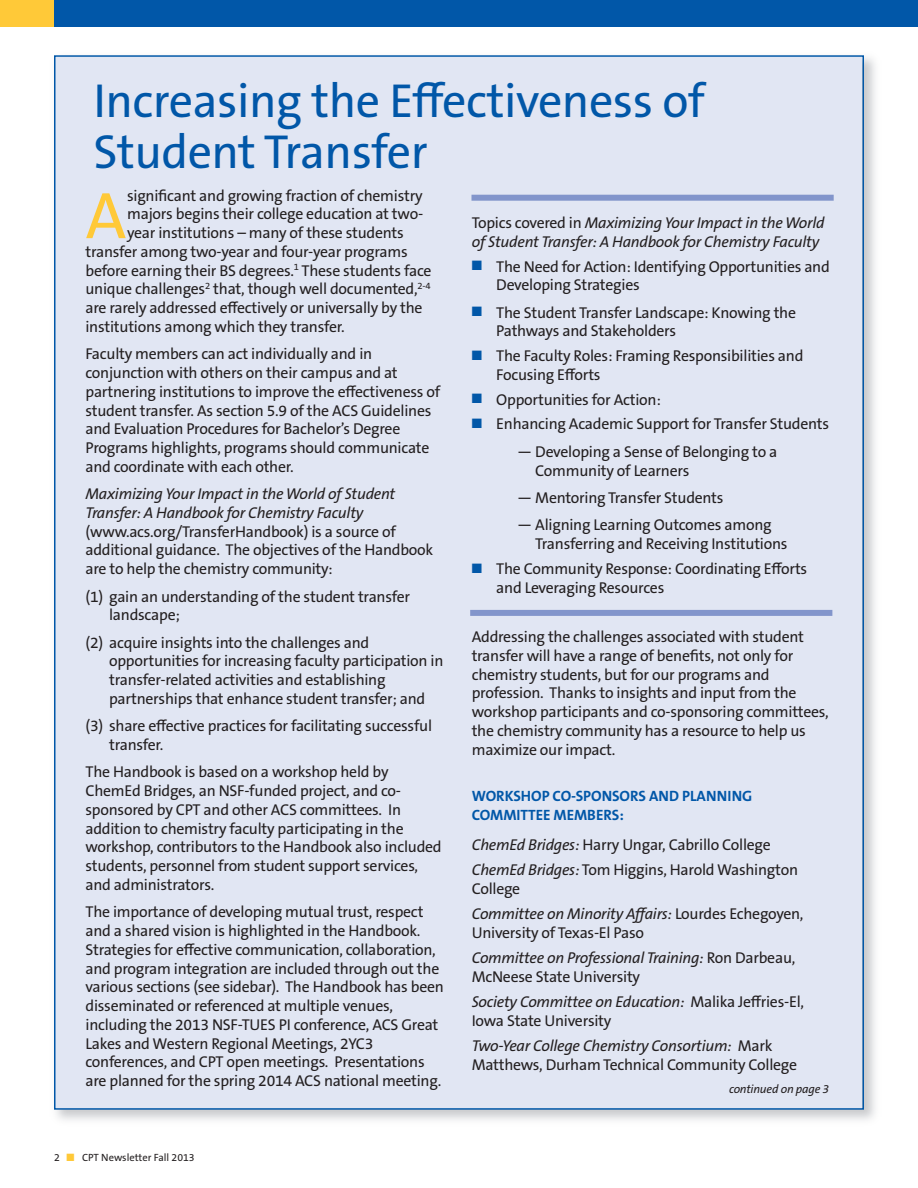
<style>
.page{position:relative;width:918px;height:1188px;background:#fff}
.page>*{position:absolute;margin:0;border:0;box-sizing:border-box;transform-origin:0 0}
.t1{font:66.45px "The Sans ACS W5 Plain";color:#ffc938}
.t2{font:48px/51px "The Sans ACS W5 Plain";letter-spacing:-.01em;color:#0157a8}
.t3{font:15.75px/18.8px "The Sans ACS W5 Plain";letter-spacing:-.015em;color:#231f20}
.t4{font:italic 15.75px/18.8px "The Sans ACS W5 Plain";letter-spacing:-.015em;color:#231f20}
.t5{font:700 15px/18.8px "The Sans ACS W7";color:#0157a8}
.t6{font:italic 12px "The Sans ACS W5 Plain";letter-spacing:-.015em;color:#231f20}
.t7{font:10.5px "The Sans ACS W5 Plain";color:#231f20}
.s1{font-style:normal}
.s2{color:#0157a8}
.s3{font-style:italic}
.s4{color:#ffc938}
</style>
<div class="page">
<div style="left:56px;top:57px;width:806px;height:1051px;background:#e1e6f3"></div>
<div style="left:54px;top:0;width:864px;height:27px;background:#0157a8"></div>
<div style="left:0;top:0;width:54px;height:27px;background:#ffc938"></div>
<div style="left:471px;top:195px;width:363px;height:6px;background:#8295cb"></div>
<div style="left:470px;top:610px;width:362px;height:6px;background:#8295cb"></div>
<h2 class="t2" style="left:94px;top:79px;width:613px">Increasing the Effectiveness of<br>Student Transfer</h2>
<h1 class="t1" style="left:86px;top:190px;width:42px">A</h1>
<p class="t3" style="left:127px;top:187px;width:297px">signi cant and growing fraction of chemistry</p>
<p class="t3" style="left:127px;top:206px;width:298px">majors begins their college education at two-</p>
<p class="t3" style="left:127px;top:225px;width:278px">year institutions – many of these students</p>
<p class="t3" style="left:85px;top:244px;width:324px">transfer among two-year and four-year programs</p>
<p class="t3" style="left:85px;top:262px;width:348px">before earning their BS degrees.<sup>1</sup> These students face</p>
<p class="t3" style="left:85px;top:281px;width:347px">unique challenges<sup>2</sup> that, though well documented,<sup>2-4</sup></p>
<p class="t3" style="left:86px;top:300px;width:339px">are rarely addressed effectively or universally by the</p>
<p class="t3" style="left:85px;top:319px;width:261px">institutions among which they transfer.</p>
<p class="t3" style="left:85px;top:346px;width:356px">Faculty members can act individually and in conjunction with others on their campus and at partnering institutions to improve the effectiveness of student transfer. As section 5.9 of the ACS Guidelines and Evaluation Procedures for Bachelor’s Degree Programs highlights, programs should communicate and coordinate with each other.</p>
<p class="t4" style="left:85px;top:486px;width:311px">Maximizing Your Impact in the World of Student<br>Transfer: A Handbook for Chemistry Faculty</p>
<p class="t3" style="left:85px;top:524px;width:349px">(www.acs.org/TransferHandbook) is a source of additional guidance. The objectives of the Handbook are to help the chemistry community:</p>
<p class="t3" style="left:109px;top:588px;width:302px;text-indent:-24px">(1) gain an understanding of the student transfer landscape;</p>
<p class="t3" style="left:109px;top:635px;width:336px;text-indent:-24px">(2) acquire insights into the challenges and opportunities for increasing faculty participation in transfer-related activities and establishing partnerships that enhance student transfer; and</p>
<p class="t3" style="left:109px;top:718px;width:325px;text-indent:-24px">(3) share effective practices for facilitating successful transfer.</p>
<p class="t3" style="left:85px;top:764px;width:358px">The Handbook is based on a workshop held by ChemEd Bridges, an NSF-funded project, and co&shy;sponsored by CPT and other ACS committees. In addition to chemistry faculty participating in the workshop, contributors to the Handbook also included students, personnel from student support services, and administrators.</p>
<p class="t3" style="left:86px;top:904px;width:360px">The importance of developing mutual trust, respect and a shared vision is highlighted in the Handbook.<br>Strategies for effective communication, collaboration, and program integration are included through out the various sections (see sidebar). The Handbook has been disseminated or referenced at multiple venues, including the 2013 NSF-TUES PI conference, ACS Great Lakes and Western Regional Meetings, 2YC3 conferences, and CPT open meetings. Presentations are planned for the spring 2014 ACS national meeting.</p>
<p class="t4" style="left:472px;top:215px;width:354px"><span class="s1">Topics covered in</span> Maximizing Your Impact in the World of Student Transfer: A Handbook for Chemistry Faculty</p>
<p class="t3" style="left:496px;top:258px;width:335px;text-indent:-25px"><span class="s2">■</span> The Need for Action: Identifying Opportunities and<br>Developing Strategies</p>
<p class="t3" style="left:496px;top:305px;width:301px;text-indent:-25px"><span class="s2">■</span> The Student Transfer Landscape: Knowing the<br>Pathways and Stakeholders</p>
<p class="t3" style="left:496px;top:348px;width:309px;text-indent:-25px"><span class="s2">■</span> The Faculty Roles: Framing Responsibilities and<br>Focusing Efforts</p>
<p class="t3" style="left:472px;top:392px;width:191px"><span class="s2">■</span> Opportunities for Action:</p>
<p class="t3" style="left:472px;top:416px;width:359px"><span class="s2">■</span> Enhancing Academic Support for Transfer Students</p>
<p class="t3" style="left:535px;top:444px;width:244px;text-indent:-19px">— Developing a Sense of Belonging to a<br>Community of Learners</p>
<p class="t3" style="left:517px;top:490px;width:208px">— Mentoring Transfer Students</p>
<p class="t3" style="left:535px;top:517px;width:254px;text-indent:-19px">— Aligning Learning Outcomes among<br>Transferring and Receiving Institutions</p>
<p class="t3" style="left:496px;top:561px;width:312px;text-indent:-25px"><span class="s2">■</span> The Community Response: Coordinating Efforts and Leveraging Resources</p>
<p class="t3" style="left:472px;top:629px;width:359px">Addressing the challenges associated with student transfer will have a range of bene ts, not only for chemistry students, but for our programs and profession. Thanks to insights and input from the workshop participants and co-sponsoring committees, the chemistry community has a resource to help us maximize our impact.</p>
<p class="t5" style="left:472px;top:788px;width:282px">WORKSHOP CO-SPONSORS AND PLANNING<br>COMMITTEE MEMBERS:</p>
<p class="t3" style="left:472px;top:834px;width:328px;line-height:25.2px"><span class="s3">ChemEd Bridges:</span> Harry Ungar, Cabrillo College<br><span class="s3">ChemEd Bridges:</span> Tom Higgins, Harold Washington</p>
<p class="t4" style="left:472px;top:878px;width:333px;line-height:25.2px"><span class="s1">College<br></span>Committee on Minority Affairs: <span class="s1">Lourdes Echegoyen,</span></p>
<p class="t3" style="left:472px;top:922px;width:325px;line-height:25.2px">University of Texas-El Paso<br><span class="s3">Committee on Professional Training:</span> Ron Darbeau,</p>
<p class="t3" style="left:472px;top:966px;width:334px;line-height:25.2px">McNeese State University<br><span class="s3">Society Committee on Education:</span> Malika Jeffries-El,</p>
<p class="t4" style="left:472px;top:1010px;width:302px;line-height:25.2px"><span class="s1">Iowa State University<br></span>Two-Year College Chemistry Consortium: <span class="s1">Mark</span></p>
<p class="t3" style="left:472px;top:1057px;width:327px">Matthews, Durham Technical Community College</p>
<p class="t6" style="left:729px;top:1084px;width:102px">continued on page 3</p>
<p class="t7" style="left:54px;top:1153px;width:142px">2 <span class="s4">■</span> CPT Newsletter Fall 2013</p>
</div>
